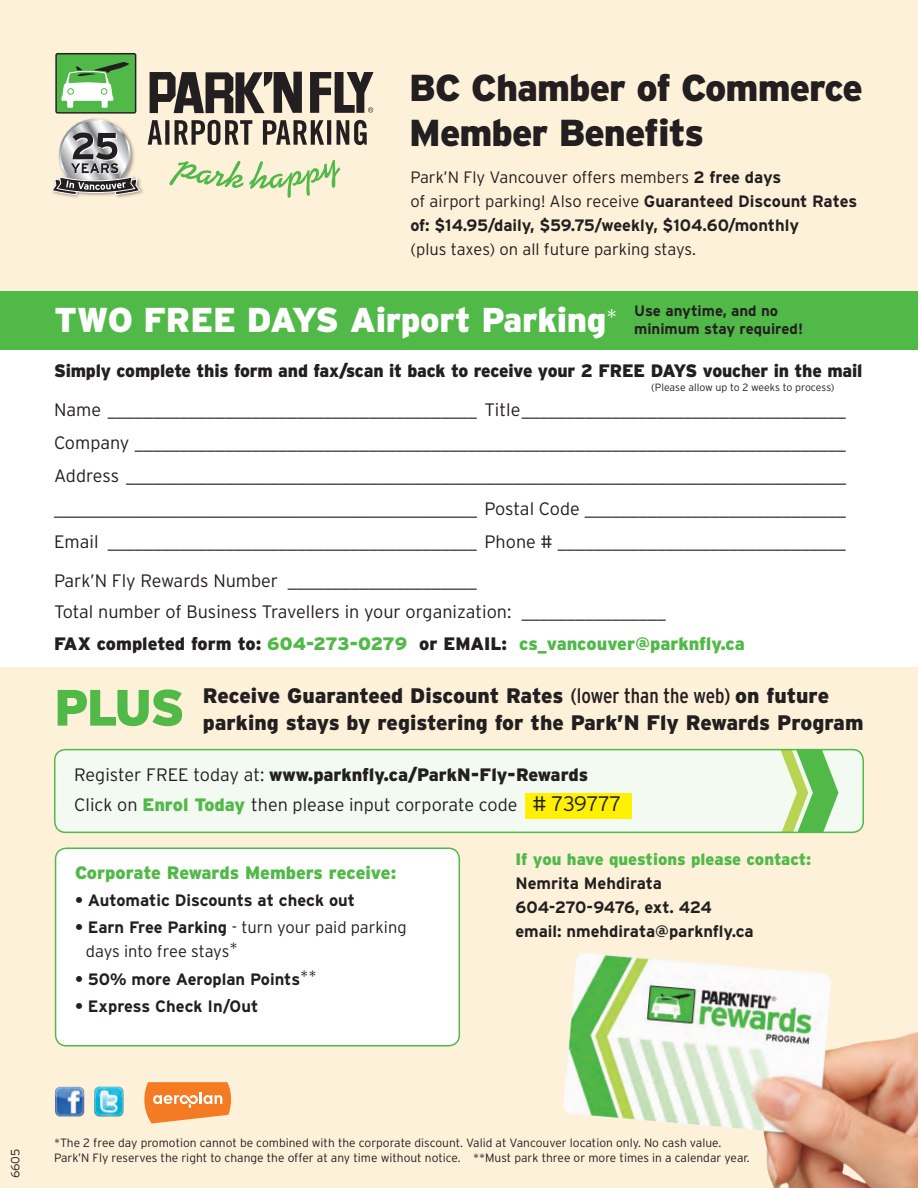
<style>
.page{position:relative;width:918px;height:1188px;background:#fff}
.page>*{position:absolute;margin:0;border:0;box-sizing:border-box;transform-origin:0 0}
.t1{font:900 51px "Interstate";color:#51b948}
.t2{font:900 37.5px/45px "Interstate";letter-spacing:-.025em;color:#231f20}
.t3{font:900 34.5px "Interstate";letter-spacing:-.01em;color:#fff}
.t4{font:900 21px "Interstate";color:#231f20}
.t5{font:300 18px/33px "Interstate";color:#231f20}
.t6{font:900 18px "Interstate";color:#51b948}
.t7{font:900 18px "Interstate";letter-spacing:-.01em;color:#231f20}
.t8{font:700 16.5px/24px "Interstate";color:#231f20}
.t9{font:300 16.5px/24px "Interstate";color:#231f20}
.t10{font:700 15px/18px "Interstate";color:#231f20}
.t11{font:300 12px/15px "Interstate";color:#231f20}
.t12{font:300 10.5px "Interstate";letter-spacing:-.005em;color:#231f20}
.s1{font-weight:700}
.s2{font-weight:300}
.s3{color:#231f20}
.s4{font-weight:400;font-stretch:condensed}
.s5{font-weight:900}
.s6{font-weight:900;color:#51b948}
.s7{font-size:21px}
</style>
<div class="page">
<div style="left:0;top:667px;width:918px;height:521px;background:#fef1d9"></div>
<div style="left:0;top:0;width:918px;height:307px;background:#fef1d9"></div>
<div style="left:56px;top:848px;width:403px;height:198px;background:#fff;border-radius:11px"></div>
<div style="left:55px;top:848px;width:405px;height:199px;border:2px solid #51b948;border-radius:11px"></div>
<img style="left:66px;top:118px;width:60px;height:15px">
<svg style="left:59px;top:119px;width:72px;height:71px"></svg>
<div style="left:56px;top:54px;width:80px;height:59px;background:#51b948;border-radius:2px"></div>
<div style="left:55px;top:53px;width:81px;height:61px;border:1px solid #231f20;border-radius:2px"></div>
<svg style="left:61px;top:62px;width:68px;height:46px"></svg>
<div style="left:68px;top:88px;width:6px;height:7px;border:1px solid #51b948;border-radius:50%"></div>
<div style="left:101px;top:88px;width:6px;height:7px;border:1px solid #51b948;border-radius:50%"></div>
<svg style="left:150px;top:72px;width:152px;height:41px"></svg>
<svg style="left:310px;top:72px;width:64px;height:41px"></svg>
<svg style="left:249px;top:160px;width:91px;height:38px"></svg>
<svg style="left:169px;top:161px;width:74px;height:27px"></svg>
<svg style="left:148px;top:120px;width:14px;height:25px"></svg>
<svg style="left:165px;top:120px;width:4px;height:25px"></svg>
<svg style="left:175px;top:120px;width:77px;height:25px"></svg>
<svg style="left:263px;top:120px;width:61px;height:25px"></svg>
<svg style="left:327px;top:120px;width:4px;height:25px"></svg>
<svg style="left:337px;top:120px;width:30px;height:25px"></svg>
<svg style="left:61px;top:121px;width:68px;height:67px"></svg>
<img style="left:60px;top:187px;width:83px;height:11px">
<svg style="left:51px;top:133px;width:90px;height:62px"></svg>
<img style="left:563px;top:953px;width:355px;height:235px">
<img style="left:55px;top:1086px;width:69px;height:31px">
<svg style="left:144px;top:1082px;width:87px;height:42px;background:#f69951"></svg>
<div style="left:0;top:292px;width:918px;height:58px;background:#51b948"></div>
<div style="left:55px;top:750px;width:808px;height:82px;background:#f3faf1;border-radius:11px"></div>
<svg style="left:781px;top:752px;width:58px;height:78px"></svg>
<div style="left:54px;top:749px;width:810px;height:84px;border:2px solid #51b948;border-radius:11px"></div>
<div style="left:525px;top:793px;width:107px;height:26px;background:#fff101"></div>
<p class="t2" style="left:409px;top:65px;width:455px">BC Chamber of Commerce<br>Member Benefits</p>
<p class="t9" style="left:410px;top:165px;width:372px">Park’N Fly Vancouver offers members <span class="s1">2 free days</span></p>
<p class="t9" style="left:410px;top:189px;width:448px">of airport parking! Also receive <span class="s1">Guaranteed Discount Rates</span></p>
<p class="t8" style="left:410px;top:213px;width:390px">of: $14.95/daily, $59.75/weekly, $104.60/monthly <span class="s2">(plus taxes) on all future parking stays.</span></p>
<p class="t10" style="left:634px;top:302px;width:170px">Use anytime, and no minimum stay required!</p>
<p class="t3" style="left:54px;top:300px;width:565px">TWO FREE DAYS Airport Parking<sup>*</sup></p>
<p class="t7" style="left:54px;top:360px;width:810px">Simply complete this form and fax/scan it back to receive your 2 FREE DAYS voucher in the mail</p>
<p class="t5" style="left:54px;top:393px;width:793px">Name _________________________________________ Title____________________________________<br>Company _______________________________________________________________________________</p>
<p class="t5" style="left:54px;top:459px;width:794px">Address ________________________________________________________________________________</p>
<p class="t5" style="left:54px;top:492px;width:793px">_______________________________________________ Postal Code _____________________________</p>
<p class="t5" style="left:54px;top:525px;width:793px">Email _________________________________________ Phone # ________________________________</p>
<p class="t5" style="left:54px;top:564px;width:613px;line-height:31.5px">Park’N Fly Rewards Number _____________________<br>Total number of Business Travellers in your organization: ________________</p>
<p class="t6" style="left:54px;top:633px;width:692px"><span class="s3">FAX completed form to:</span> 604-273-0279 <span class="s3">or EMAIL:</span> cs_vancouver@parknfly.ca</p>
<p class="t12" style="left:651px;top:381px;width:185px">(Please allow up to 2 weeks to process)</p>
<p class="t1" style="left:54px;top:678px;width:132px">PLUS</p>
<p class="t4" style="left:203px;top:684px;width:628px">Receive Guaranteed Discount Rates <span class="s4">(lower than the web)</span> on future</p>
<p class="t4" style="left:203px;top:711px;width:662px">parking stays by registering for the Park’N Fly Rewards Program</p>
<p class="t5" style="left:74px;top:759px;width:549px;line-height:30px">Register FREE today at: <span class="s5">www.parknfly.ca/ParkN-Fly-Rewards<br></span>Click on <span class="s6">Enrol Today</span> then please input corporate code <span class="s7"># 739777</span></p>
<p class="t6" style="left:75px;top:862px;width:323px">Corporate Rewards Members receive:</p>
<p class="t8" style="left:75px;top:888px;width:282px">• Automatic Discounts at check out</p>
<p class="t9" style="left:86px;top:915px;width:322px;text-indent:-11px"><span class="s1">• Earn Free Parking</span> - turn your paid parking days into free stays*</p>
<p class="t8" style="left:75px;top:967px;width:243px">• 50% more Aeroplan Points<sup>**</sup></p>
<p class="t8" style="left:75px;top:994px;width:185px">• Express Check In/Out</p>
<p class="t8" style="left:515px;top:847px;width:298px"><span class="s6">If you have questions please contact:<br></span>Nemrita Mehdirata<br>604-270-9476, ext. 424</p>
<p class="t8" style="left:515px;top:919px;width:240px">email: nmehdirata@parknfly.ca</p>
<p class="t11" style="left:8px;top:1178px;width:31px;rotate:-90deg">6605</p>
<p class="t11" style="left:54px;top:1135px;width:697px">*The 2 free day promotion cannot be combined with the corporate discount. Valid at Vancouver location only. No cash value.<br>Park’N Fly reserves the right to change the offer at any time without notice. **Must park three or more times in a calendar year.</p>
</div>
